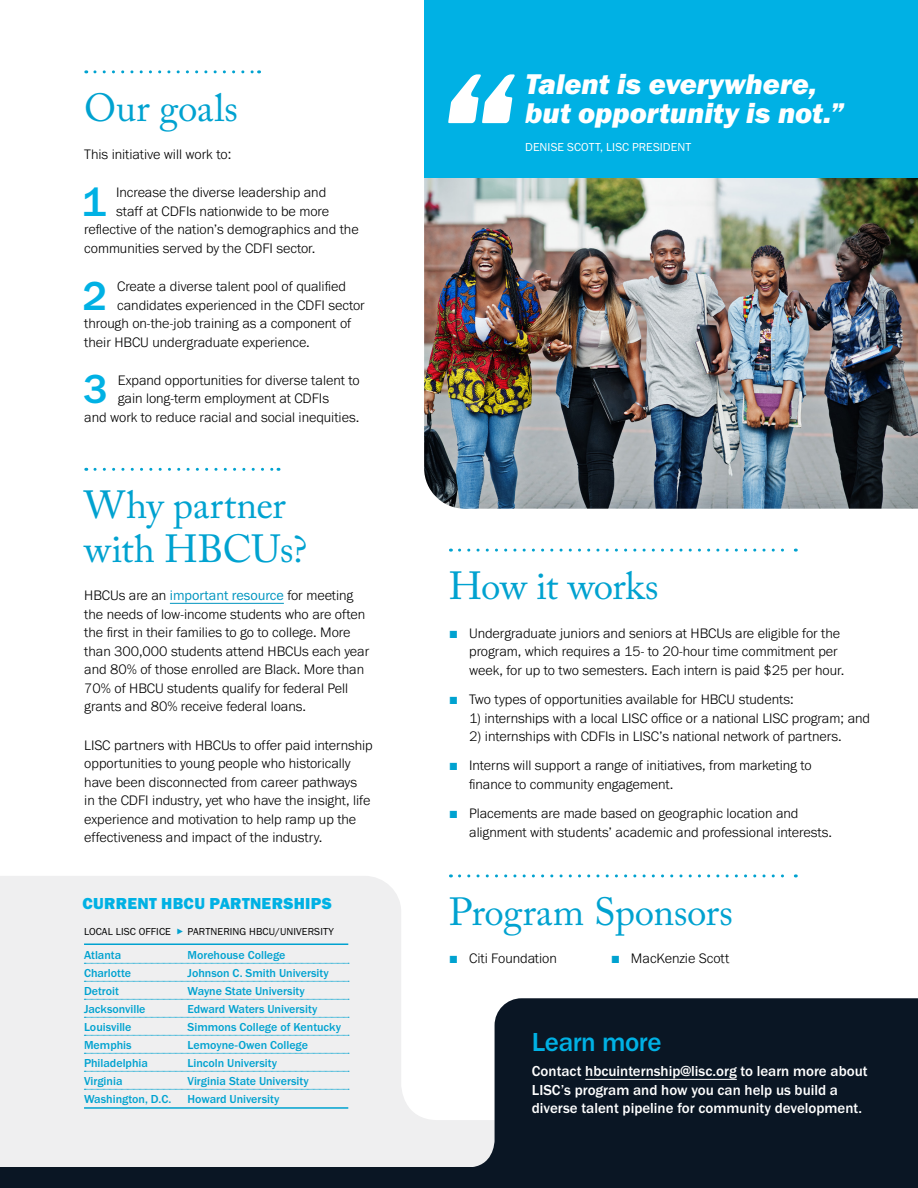
<style>
.page{position:relative;width:918px;height:1188px;background:#fff}
.page>*{position:absolute;margin:0;border:0;box-sizing:border-box;transform-origin:0 0}
.TX_MAIN{font:500 42px "Franklin Gothic URW";color:#00b1e4}
.Subheading{font:39px/43.5px "Adobe Caslon Pro";letter-spacing:-.01em;color:#00a2d0}
.t1{font:29.55px/29.5px "Franklin Gothic URW Hea Ita";color:#fff}
.TX_MAIN-2{font:500 27px "Franklin Gothic URW";letter-spacing:-.015em;color:#00b1e4}
.TX_MAIN-3{font:16.5px "Franklin Gothic URW Hea";letter-spacing:.02em;color:#00b1e4}
.TX_MAIN-4{font:500 15px/18.6px "Franklin Gothic URW";color:#fff}
.TX_MAIN-5{font:300 14.25px/18.6px "Franklin Gothic URW";letter-spacing:-.005em;color:#000}
.t2{font:500 12px "Franklin Gothic URW";color:#00a2d0}
.t3{font:12px "Franklin Gothic URW Boo";letter-spacing:.005em;color:#fff}
.t4{font:10.5px "Franklin Gothic URW Boo";letter-spacing:.01em;color:#000}
.s1{font-family:"Franklin Gothic URW Boo";font-weight:400;color:#0095bf}
.s2{font-size:13.5px;color:#00a2d0}
.s3{font-family:"Franklin Gothic URW Boo";font-weight:400;font-size:10.65px;color:#00a2d0}
</style>
<div class="page">
<img style="left:424px;top:177px;width:494px;height:332px">
<svg style="left:0;top:876px;width:798px;height:291px;fill:#efeff0"></svg>
<svg style="left:95px;top:70px;width:165px;height:3px"></svg>
<svg style="left:95px;top:468px;width:184px;height:3px"></svg>
<hr style="left:170px;top:603px;width:114px;height:1px;background:#0095bf">
<svg style="left:460px;top:549px;width:336px;height:3px"></svg>
<svg style="left:460px;top:874px;width:336px;height:3px"></svg>
<div style="left:0;top:1167px;width:918px;height:21px;background:#0a1624"></div>
<hr style="left:84px;top:944px;width:264px;height:1px;background:#00a2d0">
<svg style="left:84px;top:963px;width:265px;height:1px"></svg>
<svg style="left:84px;top:981px;width:265px;height:1px"></svg>
<svg style="left:84px;top:999px;width:265px;height:1px"></svg>
<svg style="left:84px;top:1017px;width:265px;height:1px"></svg>
<svg style="left:84px;top:1035px;width:265px;height:1px"></svg>
<svg style="left:84px;top:1053px;width:265px;height:1px"></svg>
<svg style="left:84px;top:1071px;width:265px;height:1px"></svg>
<svg style="left:84px;top:1089px;width:265px;height:1px"></svg>
<hr style="left:84px;top:1107px;width:264px;height:2px;background:#00a2d0">
<svg style="left:468px;top:998px;width:450px;height:169px;background:#1b2633"></svg>
<hr style="left:585px;top:1079px;width:152px;height:1px;background:#fff">
<div style="left:424px;top:0;width:494px;height:177px;background:#00b1e4"></div>
<svg style="left:448px;top:74px;width:67px;height:49px"></svg>
<p class="Subheading" style="left:84px;top:85px;width:155px">Our goals</p>
<p class="TX_MAIN-5" style="left:84px;top:145px;width:149px">This initiative will work to:</p>
<p class="TX_MAIN" style="left:81px;top:176px;width:26px">1</p>
<p class="TX_MAIN-5" style="left:116px;top:183px;width:212px">Increase the diverse leadership and</p>
<p class="TX_MAIN-5" style="left:116px;top:202px;width:215px">staff at CDFIs nationwide to be more</p>
<p class="TX_MAIN-5" style="left:84px;top:220px;width:276px">reflective of the nation’s demographics and the</p>
<p class="TX_MAIN-5" style="left:84px;top:239px;width:233px">communities served by the CDFI sector.</p>
<p class="TX_MAIN" style="left:83px;top:270px;width:26px">2</p>
<p class="TX_MAIN-5" style="left:117px;top:277px;width:230px">Create a diverse talent pool of qualified</p>
<p class="TX_MAIN-5" style="left:117px;top:295px;width:249px">candidates experienced in the CDFI sector</p>
<p class="TX_MAIN-5" style="left:84px;top:314px;width:269px">through on-the-job training as a component of</p>
<p class="TX_MAIN-5" style="left:84px;top:332px;width:227px">their HBCU undergraduate experience.</p>
<p class="TX_MAIN" style="left:83px;top:363px;width:26px">3</p>
<p class="TX_MAIN-5" style="left:118px;top:370px;width:243px">Expand opportunities for diverse talent to</p>
<p class="TX_MAIN-5" style="left:118px;top:389px;width:213px">gain long-term employment at CDFIs</p>
<p class="TX_MAIN-5" style="left:84px;top:407px;width:277px">and work to reduce racial and social inequities.</p>
<p class="Subheading" style="left:84px;top:483px;width:225px">Why partner with HBCUs?</p>
<p class="TX_MAIN-5" style="left:84px;top:586px;width:286px">HBCUs are an <span class="s1">important resource</span> for meeting the needs of low-income students who are often the first in their families to go to college. More than 300,000 students attend HBCUs each year and 80% of those enrolled are Black. More than 70% of HBCU students qualify for federal Pell grants and 80% receive federal loans.</p>
<p class="TX_MAIN-5" style="left:84px;top:735px;width:290px">LISC partners with HBCUs to offer paid internship opportunities to young people who historically have been disconnected from career pathways<br>in the CDFI industry, yet who have the insight, life experience and motivation to help ramp up the effectiveness and impact of the industry.</p>
<p class="TX_MAIN-3" style="left:82px;top:893px;width:251px">CURRENT HBCU PARTNERSHIPS</p>
<p class="t4" style="left:84px;top:925px;width:251px">LOCAL LISC OFFICE <span class="s2">▸</span> PARTNERING HBCU/UNIVERSITY</p>
<p class="t2" style="left:84px;top:947px;width:39px">Atlanta</p>
<p class="t2" style="left:188px;top:947px;width:100px">Morehouse College</p>
<p class="t2" style="left:84px;top:965px;width:48px">Charlotte</p>
<p class="t2" style="left:188px;top:965px;width:143px">Johnson C. Smith University</p>
<p class="t2" style="left:84px;top:983px;width:36px">Detroit</p>
<p class="t2" style="left:188px;top:983px;width:119px">Wayne State University</p>
<p class="t2" style="left:84px;top:1001px;width:63px">Jacksonville</p>
<p class="t2" style="left:188px;top:1001px;width:131px">Edward Waters University</p>
<p class="t2" style="left:84px;top:1019px;width:49px">Louisville</p>
<p class="t2" style="left:188px;top:1019px;width:155px">Simmons College of Kentucky</p>
<p class="t2" style="left:84px;top:1037px;width:49px">Memphis</p>
<p class="t2" style="left:188px;top:1037px;width:122px">Lemoyne-Owen College</p>
<p class="t2" style="left:84px;top:1055px;width:65px">Philadelphia</p>
<p class="t2" style="left:188px;top:1055px;width:91px">Lincoln University</p>
<p class="t2" style="left:84px;top:1073px;width:40px">Virginia</p>
<p class="t2" style="left:188px;top:1073px;width:123px">Virginia State University</p>
<p class="t2" style="left:84px;top:1091px;width:89px">Washington, D.C.</p>
<p class="t2" style="left:188px;top:1091px;width:93px">Howard University</p>
<p class="t1" style="left:525px;top:68px;width:320px">Talent is everywhere, but opportunity is not.”</p>
<p class="t3" style="left:525px;top:140px;width:167px">DENISE SCOTT, LISC PRESIDENT</p>
<p class="Subheading" style="left:449px;top:564px;width:211px">How it works</p>
<p class="TX_MAIN-5" style="left:469px;top:623px;width:377px;text-indent:-20px"><span class="s3">■</span> Undergraduate juniors and seniors at HBCUs are eligible for the program, which requires a 15- to 20-hour time commitment per week, for up to two semesters. Each intern is paid $25 per hour.</p>
<p class="TX_MAIN-5" style="left:449px;top:690px;width:346px"><span class="s3">■</span> Two types of opportunities available for HBCU students:</p>
<p class="TX_MAIN-5" style="left:469px;top:708px;width:402px">1) internships with a local LISC office or a national LISC program; and</p>
<p class="TX_MAIN-5" style="left:469px;top:727px;width:374px">2) internships with CDFIs in LISC’s national network of partners.</p>
<p class="TX_MAIN-5" style="left:469px;top:756px;width:344px;text-indent:-20px"><span class="s3">■</span> Interns will support a range of initiatives, from marketing to finance to community engagement.</p>
<p class="TX_MAIN-5" style="left:469px;top:804px;width:364px;text-indent:-20px"><span class="s3">■</span> Placements are made based on geographic location and alignment with students’ academic and professional interests.</p>
<p class="Subheading" style="left:449px;top:889px;width:286px">Program Sponsors</p>
<p class="TX_MAIN-5" style="left:449px;top:949px;width:109px"><span class="s3">■</span> Citi Foundation</p>
<p class="TX_MAIN-5" style="left:611px;top:949px;width:120px"><span class="s3">■</span> MacKenzie Scott</p>
<p class="TX_MAIN-2" style="left:532px;top:1025px;width:131px">Learn more</p>
<p class="TX_MAIN-4" style="left:532px;top:1062px;width:337px">Contact hbcuinternship@lisc.org to learn more about<br>LISC’s program and how you can help us build a diverse talent pipeline for community development.</p>
</div>
